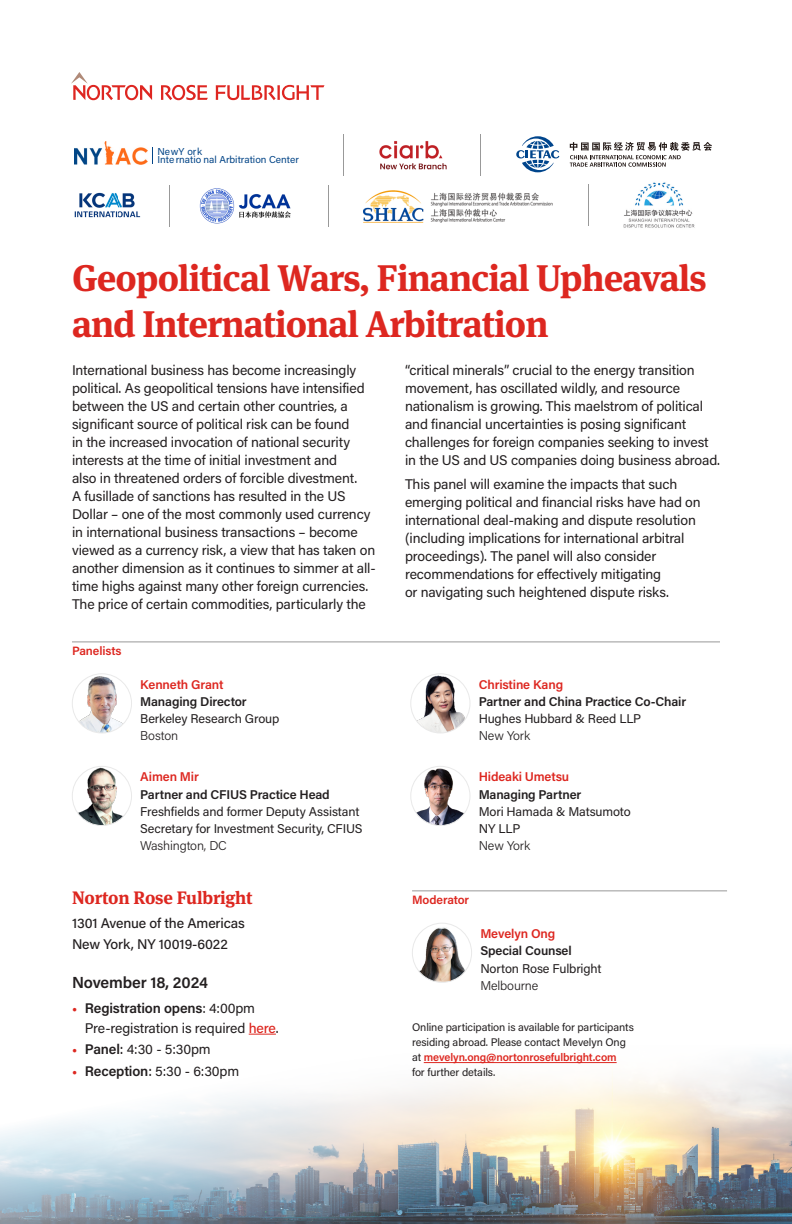
<style>
.page{position:relative;width:792px;height:1224px;background:#fff}
.page>*{position:absolute;margin:0;border:0;box-sizing:border-box;transform-origin:0 0}
.t1{font:700 37px/46px "Meta Serif Pro";letter-spacing:-.025em;color:#dd2720}
.P_body{font:700 18px "Meta Serif Pro";letter-spacing:-.01em;color:#dd2720}
.P_body-2{font:600 16px "Acumin Pro";letter-spacing:-.01em;color:#231f20}
.t2{font:14px/18px "Acumin Pro";letter-spacing:-.01em;color:#231f20}
.P_body-3{font:500 14px/20.4px "Acumin Pro";letter-spacing:-.01em;color:#231f20}
.Contact_details{font:12.7px/17.2px "Acumin Pro";letter-spacing:-.01em;color:#231f20}
.Contact_job_title{font:600 12.7px "Acumin Pro";letter-spacing:-.01em;color:#231f20}
.Contact_name{font:600 12.7px "Acumin Pro";letter-spacing:-.01em;color:#dd2720}
.Contact_details-2{font:300 12.7px "Acumin Pro";letter-spacing:-.01em;color:#231f20}
.Section_headers{font:600 12.1px "Acumin Pro";letter-spacing:-.005em;color:#dd2720}
.P_body-4{font:11px/15px "Acumin Pro";letter-spacing:-.01em;color:#231f20}
.t3{font:10px/8.2px "Acumin Pro";color:#034587}
.s1{font-family:"Meta Serif Pro";font-size:10px;color:#dd2720}
.s2{font-weight:600}
.s3{font-weight:500;color:#dd2720}
.s4{font-weight:500}
.s5{font-weight:600;color:#dd2720}
</style>
<div class="page">
<img style="left:0;top:1055px;width:792px;height:169px">
<svg style="left:71px;top:72px;width:81px;height:28px"></svg>
<svg style="left:161px;top:85px;width:47px;height:15px"></svg>
<svg style="left:216px;top:85px;width:109px;height:15px"></svg>
<hr style="left:72px;top:641px;width:648px;height:1px;background:#999">
<img style="left:72px;top:674px;width:60px;height:59px;border-radius:30px">
<div style="left:72px;top:673px;width:60px;height:60px;border:1px solid #e9e9e9;border-radius:50%"></div>
<img style="left:411px;top:674px;width:59px;height:59px;border-radius:30px">
<div style="left:410px;top:673px;width:60px;height:60px;border:1px solid #e9e9e9;border-radius:50%"></div>
<img style="left:411px;top:766px;width:59px;height:60px;border-radius:30px">
<div style="left:410px;top:766px;width:60px;height:60px;border:1px solid #e9e9e9;border-radius:50%"></div>
<img style="left:72px;top:766px;width:60px;height:60px;border-radius:30px">
<div style="left:72px;top:766px;width:60px;height:60px;border:1px solid #e9e9e9;border-radius:50%"></div>
<hr style="left:412px;top:890px;width:315px;height:1px;background:#999">
<img style="left:413px;top:923px;width:58px;height:58px">
<div style="left:412px;top:923px;width:60px;height:60px;border:1px solid #e9e9e9;border-radius:50%"></div>
<svg style="left:249px;top:1034px;width:27px;height:1px"></svg>
<hr style="left:424px;top:1062px;width:193px;height:1px;background:#dd2720">
<img style="left:74px;top:192px;width:67px;height:26px">
<img style="left:75px;top:142px;width:72px;height:22px">
<svg style="left:152px;top:147px;width:1px;height:17px"></svg>
<img style="left:379px;top:141px;width:68px;height:28px">
<img style="left:363px;top:190px;width:190px;height:33px">
<img style="left:623px;top:182px;width:72px;height:46px">
<hr style="left:343px;top:134px;width:1px;height:42px;background:#999">
<hr style="left:169px;top:185px;width:1px;height:41px;background:#999">
<svg style="left:570px;top:142px;width:142px;height:25px"></svg>
<svg style="left:516px;top:136px;width:43px;height:36px"></svg>
<hr style="left:480px;top:134px;width:1px;height:42px;background:#999">
<hr style="left:589px;top:184px;width:1px;height:42px;background:#999">
<hr style="left:328px;top:185px;width:1px;height:42px;background:#999">
<img style="left:199px;top:188px;width:92px;height:36px">
<p class="t3" style="left:157px;top:147px;width:143px">NewY ork<br>Inte rnatio nal Arbitration Center</p>
<p class="t1" style="left:72px;top:252px;width:636px">Geopolitical Wars, Financial Upheavals and International Arbitration</p>
<p class="t2" style="left:72px;top:361px;width:305px">International business has become increasingly political. As geopolitical tensions have intensified between the US and certain other countries, a significant source of political risk can be found<br>in the increased invocation of national security interests at the time of initial investment and<br>also in threatened orders of forcible divestment.<br>A fusillade of sanctions has resulted in the US Dollar – one of the most commonly used currency in international business transactions – become viewed as a currency risk, a view that has taken on another dimension as it continues to simmer at all&shy;time highs against many other foreign currencies.<br>The price of certain commodities, particularly the</p>
<p class="t2" style="left:405px;top:361px;width:316px">“critical minerals” crucial to the energy transition movement, has oscillated wildly, and resource nationalism is growing. This maelstrom of political and financial uncertainties is posing significant challenges for foreign companies seeking to invest in the US and US companies doing business abroad.</p>
<p class="t2" style="left:405px;top:474px;width:297px">This panel will examine the impacts that such emerging political and financial risks have had on international deal-making and dispute resolution (including implications for international arbitral proceedings). The panel will also consider recommendations for effectively mitigating<br>or navigating such heightened dispute risks.</p>
<p class="Section_headers" style="left:72px;top:642px;width:51px">Panelists</p>
<p class="Contact_name" style="left:140px;top:676px;width:85px">Kenneth Grant</p>
<p class="Contact_job_title" style="left:140px;top:693px;width:108px">Managing Director</p>
<p class="Contact_details" style="left:140px;top:710px;width:141px">Berkeley Research Group</p>
<p class="Contact_details-2" style="left:140px;top:727px;width:39px">Boston</p>
<p class="Contact_name" style="left:140px;top:768px;width:60px">Aimen Mir</p>
<p class="Contact_job_title" style="left:140px;top:785px;width:191px">Partner and CFIUS Practice Head</p>
<p class="Contact_details" style="left:140px;top:802px;width:224px">Freshfields and former Deputy Assistant<br>Secretary for Investment Security, CFIUS</p>
<p class="Contact_details-2" style="left:140px;top:837px;width:88px">Washington, DC</p>
<p class="P_body" style="left:72px;top:883px;width:182px">Norton Rose Fulbright</p>
<p class="P_body-3" style="left:72px;top:913px;width:174px">1301 Avenue of the Americas<br>New York, NY 10019-6022</p>
<p class="P_body-2" style="left:72px;top:971px;width:137px">November 18, 2024</p>
<p class="t2" style="left:85px;top:997px;width:195px;line-height:20px;text-indent:-13px"><span class="s1">•</span> <span class="s2">Registration opens</span>: 4:00pm<br>Pre-registration is required <span class="s3">here</span>.</p>
<p class="t2" style="left:72px;top:1040px;width:140px"><span class="s1">•</span> <span class="s2">Panel</span><span class="s4">:</span> 4:30 - 5:30pm</p>
<p class="t2" style="left:72px;top:1062px;width:169px"><span class="s1">•</span> <span class="s2">Reception</span><span class="s4">:</span> 5:30 - 6:30pm</p>
<p class="Contact_name" style="left:479px;top:676px;width:86px">Christine Kang</p>
<p class="Contact_job_title" style="left:479px;top:693px;width:209px">Partner and China Practice Co-Chair</p>
<p class="Contact_details" style="left:479px;top:710px;width:164px">Hughes Hubbard &amp; Reed LLP</p>
<p class="Contact_details-2" style="left:479px;top:727px;width:53px">New York</p>
<p class="Contact_name" style="left:479px;top:768px;width:92px">Hideaki Umetsu</p>
<p class="Contact_job_title" style="left:479px;top:785px;width:104px">Managing Partner</p>
<p class="Contact_details" style="left:479px;top:802px;width:154px">Mori Hamada &amp; Matsumoto<br>NY LLP</p>
<p class="Contact_details-2" style="left:479px;top:837px;width:53px">New York</p>
<p class="Section_headers" style="left:412px;top:891px;width:59px">Moderator</p>
<p class="Contact_name" style="left:480px;top:925px;width:77px">Mevelyn Ong</p>
<p class="Contact_job_title" style="left:480px;top:942px;width:93px">Special Counsel</p>
<p class="Contact_details" style="left:480px;top:959px;width:123px">Norton Rose Fulbright</p>
<p class="Contact_details-2" style="left:480px;top:977px;width:59px">Melbourne</p>
<p class="P_body-4" style="left:412px;top:1020px;width:223px">Online participation is available for participants residing abroad. Please contact Mevelyn Ong at <span class="s5">mevelyn.ong@nortonrosefulbright.com<br></span>for further details.</p>
</div>
